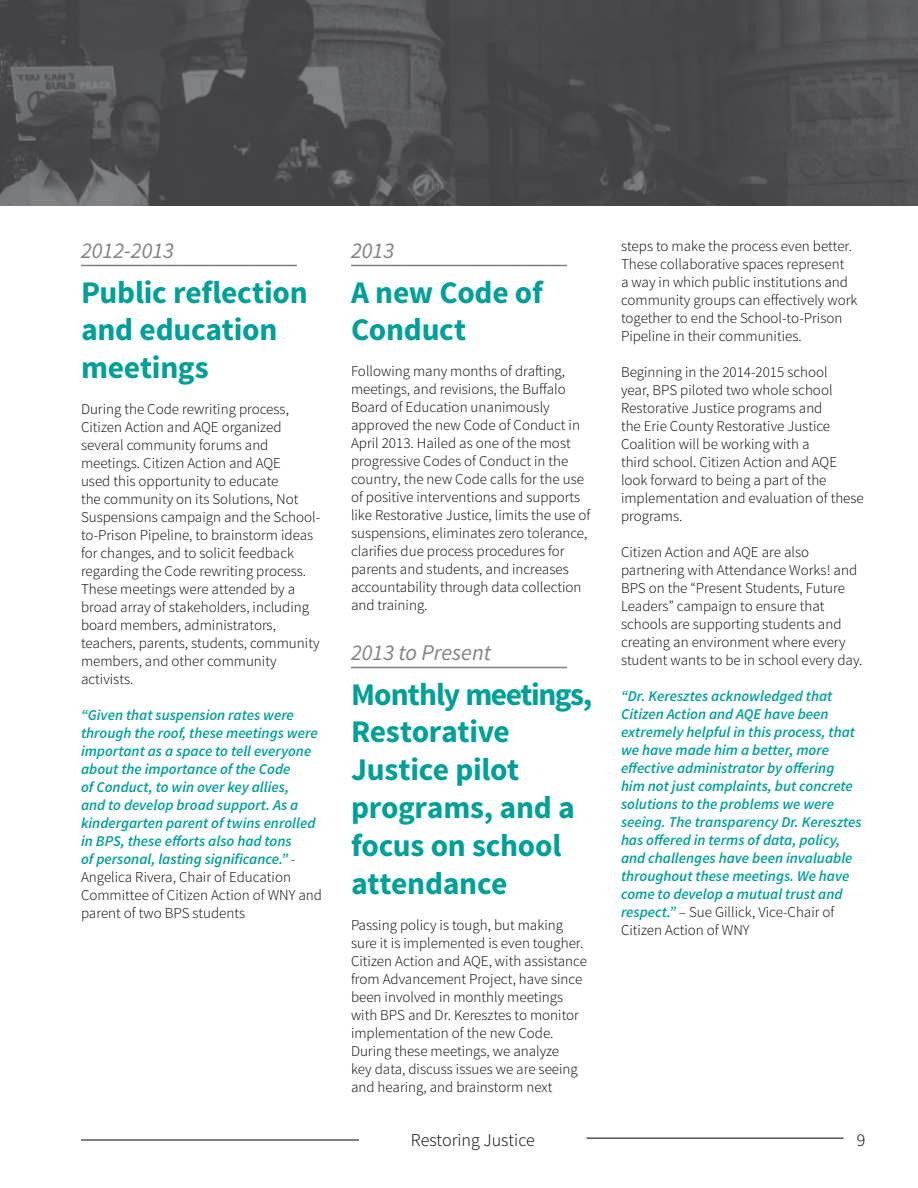
<style>
.page{position:relative;width:918px;height:1188px;background:#fff}
.page>*{position:absolute;margin:0;border:0;box-sizing:border-box;transform-origin:0 0}
.t1{font:700 31.5px/37.8px "Source Sans Pro";letter-spacing:-.01em;color:#00a098}
.t2{font:italic 22.5px "Source Sans Pro";color:#808285}
.t3{font:300 18px "Source Sans Pro";color:#000}
.t4{font:300 15px/18px "Source Sans Pro";color:#000}
.t5{font:italic 600 15px/18px "Source Sans Pro";color:#00a098}
.s1{font-weight:300;font-style:normal;color:#000}
</style>
<div class="page">
<hr style="left:587px;top:1138px;width:257px;height:1px;background:#000">
<hr style="left:81px;top:1140px;width:278px;height:1px;background:#000">
<img style="left:0;top:0;width:918px;height:205px">
<hr style="left:81px;top:265px;width:216px;height:1px;background:#808285">
<hr style="left:351px;top:265px;width:216px;height:1px;background:#808285">
<hr style="left:351px;top:667px;width:216px;height:1px;background:#808285">
<h2 class="t2" style="left:81px;top:237px;width:95px">2012-2013</h2>
<h1 class="t1" style="left:81px;top:274px;width:228px">Public reflection and education meetings</h1>
<p class="t4" style="left:81px;top:400px;width:241px">During the Code rewriting process, Citizen Action and AQE organized several community forums and meetings. Citizen Action and AQE<br>used this opportunity to educate<br>the community on its Solutions, Not Suspensions campaign and the School&shy;to-Prison Pipeline, to brainstorm ideas for changes, and to solicit feedback regarding the Code rewriting process.<br>These meetings were attended by a broad array of stakeholders, including board members, administrators, teachers, parents, students, community members, and other community activists.</p>
<p class="t5" style="left:81px;top:706px;width:243px">“Given that suspension rates were through the roof, these meetings were important as a space to tell everyone about the importance of the Code<br>of Conduct, to win over key allies,<br>and to develop broad support. As a kindergarten parent of twins enrolled in BPS, these efforts also had tons<br>of personal, lasting significance.” <span class="s1">- Angelica Rivera, Chair of Education Committee of Citizen Action of WNY and parent of two BPS students</span></p>
<h2 class="t2" style="left:351px;top:237px;width:45px">2013</h2>
<h1 class="t1" style="left:351px;top:274px;width:193px">A new Code of<br>Conduct</h1>
<p class="t4" style="left:351px;top:362px;width:241px">Following many months of drafting, meetings, and revisions, the Buffalo Board of Education unanimously approved the new Code of Conduct in April 2013. Hailed as one of the most progressive Codes of Conduct in the country, the new Code calls for the use of positive interventions and supports like Restorative Justice, limits the use of suspensions, eliminates zero tolerance, clarifies due process procedures for parents and students, and increases accountability through data collection and training.</p>
<h2 class="t2" style="left:351px;top:639px;width:142px">2013 to Present</h2>
<h1 class="t1" style="left:351px;top:676px;width:243px">Monthly meetings,<br>Restorative<br>Justice pilot programs, and a focus on school attendance</h1>
<p class="t4" style="left:351px;top:916px;width:237px">Passing policy is tough, but making sure it is implemented is even tougher.<br>Citizen Action and AQE, with assistance from Advancement Project, have since been involved in monthly meetings with BPS and Dr. Keresztes to monitor implementation of the new Code.<br>During these meetings, we analyze<br>key data, discuss issues we are seeing and hearing, and brainstorm next</p>
<p class="t4" style="left:621px;top:237px;width:238px">steps to make the process even better.<br>These collaborative spaces represent<br>a way in which public institutions and community groups can effectively work together to end the School-to-Prison Pipeline in their communities.</p>
<p class="t4" style="left:621px;top:363px;width:244px">Beginning in the 2014-2015 school<br>year, BPS piloted two whole school<br>Restorative Justice programs and<br>the Erie County Restorative Justice<br>Coalition will be working with a<br>third school. Citizen Action and AQE look forward to being a part of the implementation and evaluation of these programs.</p>
<p class="t4" style="left:621px;top:543px;width:243px">Citizen Action and AQE are also partnering with Attendance Works! and BPS on the “Present Students, Future Leaders” campaign to ensure that schools are supporting students and creating an environment where every student wants to be in school every day.</p>
<p class="t5" style="left:621px;top:687px;width:242px">“Dr. Keresztes acknowledged that Citizen Action and AQE have been extremely helpful in this process, that we have made him a better, more effective administrator by offering him not just complaints, but concrete solutions to the problems we were seeing. The transparency Dr. Keresztes has offered in terms of data, policy, and challenges have been invaluable throughout these meetings. We have come to develop a mutual trust and respect.” <span class="s1">– Sue Gillick, Vice-Chair of Citizen Action of WNY</span></p>
<p class="t3" style="left:411px;top:1129px;width:126px">Restoring Justice</p>
<p class="t3" style="left:857px;top:1129px;width:10px">9</p>
</div>
